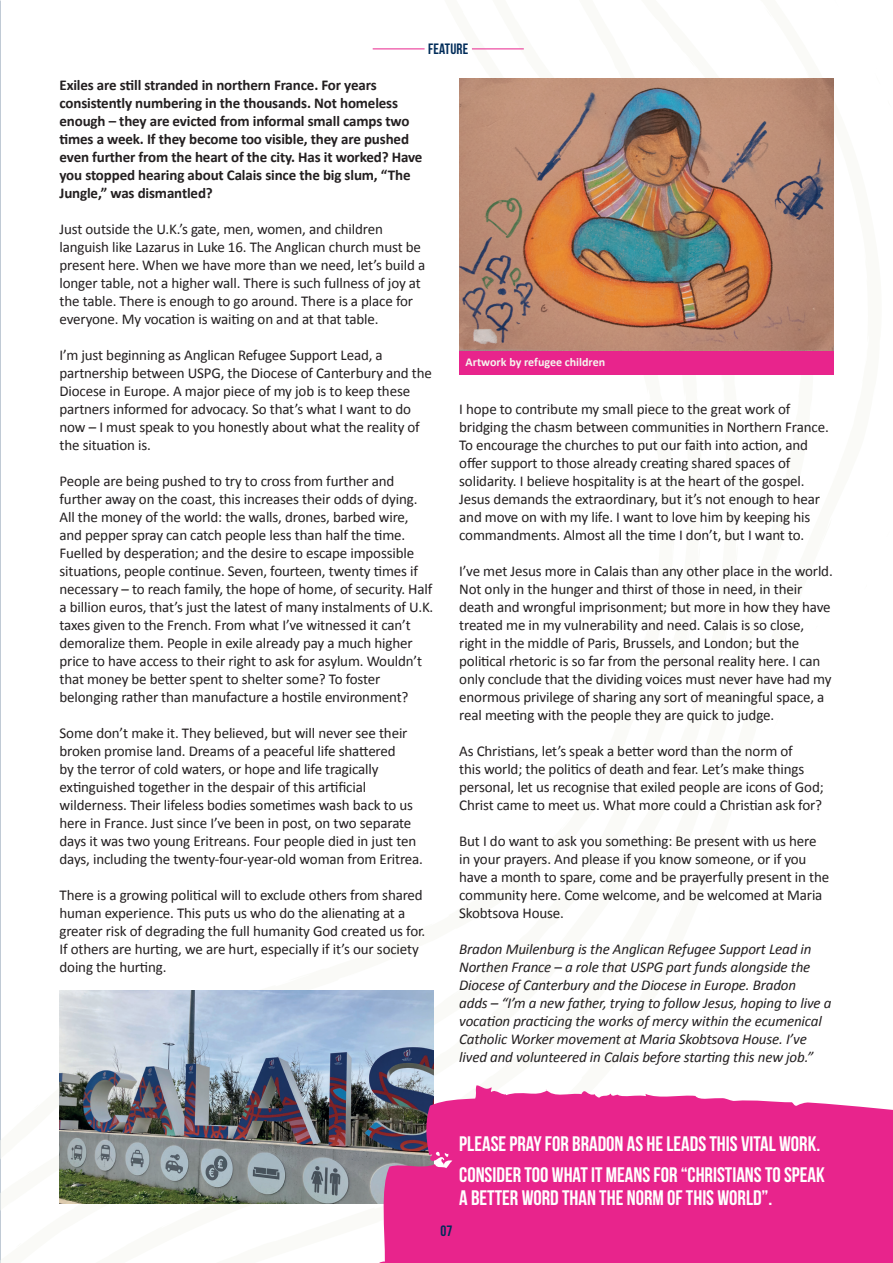
<style>
.page{position:relative;width:893px;height:1263px;background:#fff}
.page>*{position:absolute;margin:0;border:0;box-sizing:border-box;transform-origin:0 0}
.Body_text{font:700 21px/22.6px "Bebas Neue";color:#fff}
.Body_text-2{font:15px/18px "Calibri";letter-spacing:-.01em;color:#231f20}
.Body_text-3{font:italic 15px/18px "Calibri";letter-spacing:-.01em;color:#231f20}
.Body_text-4{font:700 15px/18px "Calibri";letter-spacing:-.01em;color:#231f20}
.t1{font:700 15px "Bebas Neue";letter-spacing:.01em;color:#002c59}
.Body_text-5{font:700 12px "Calibri";color:#f5f6ef}
</style>
<div class="page">
<svg style="left:483px;top:78px;width:15px;height:1px"></svg>
<img style="left:60px;top:990px;width:374px;height:213px">
<hr style="left:373px;top:49px;width:52px;height:1px;background:#e8248c">
<hr style="left:472px;top:49px;width:52px;height:1px;background:#e8248c">
<svg style="left:332px;top:1085px;width:561px;height:178px;background:#dc3f93"></svg>
<img style="left:459px;top:79px;width:374px;height:272px">
<div style="left:459px;top:351px;width:374px;height:24px;background:#e8248c"></div>
<p class="t1" style="left:428px;top:40px;width:41px">FEATURE</p>
<p class="Body_text-4" style="left:60px;top:75px;width:364px">Exiles are still stranded in northern France. For years consistently numbering in the thousands. Not homeless enough – they are evicted from informal small camps two times a week. If they become too visible, they are pushed even further from the heart of the city. Has it worked? Have you stopped hearing about Calais since the big slum, “The Jungle,” was dismantled?</p>
<p class="Body_text-2" style="left:60px;top:219px;width:367px">Just outside the U.K.’s gate, men, women, and children languish like Lazarus in Luke 16. The Anglican church must be present here. When we have more than we need, let’s build a longer table, not a higher wall. There is such fullness of joy at the table. There is enough to go around. There is a place for everyone. My vocation is waiting on and at that table.</p>
<p class="Body_text-2" style="left:60px;top:345px;width:374px">I’m just beginning as Anglican Refugee Support Lead, a partnership between USPG, the Diocese of Canterbury and the Diocese in Europe. A major piece of my job is to keep these partners informed for advocacy. So that’s what I want to do now – I must speak to you honestly about what the reality of the situation is.</p>
<p class="Body_text-2" style="left:60px;top:471px;width:375px">People are being pushed to try to cross from further and further away on the coast, this increases their odds of dying.<br>All the money of the world: the walls, drones, barbed wire, and pepper spray can catch people less than half the time.<br>Fuelled by desperation; and the desire to escape impossible situations, people continue. Seven, fourteen, twenty times if necessary – to reach family, the hope of home, of security. Half a billion euros, that’s just the latest of many instalments of U.K. taxes given to the French. From what I’ve witnessed it can’t demoralize them. People in exile already pay a much higher price to have access to their right to ask for asylum. Wouldn’t that money be better spent to shelter some? To foster belonging rather than manufacture a hostile environment?</p>
<p class="Body_text-2" style="left:60px;top:723px;width:365px">Some don’t make it. They believed, but will never see their broken promise land. Dreams of a peaceful life shattered<br>by the terror of cold waters, or hope and life tragically extinguished together in the despair of this artificial wilderness. Their lifeless bodies sometimes wash back to us here in France. Just since I’ve been in post, on two separate days it was two young Eritreans. Four people died in just ten days, including the twenty-four-year-old woman from Eritrea.</p>
<p class="Body_text-2" style="left:60px;top:885px;width:367px">There is a growing political will to exclude others from shared human experience. This puts us who do the alienating at a greater risk of degrading the full humanity God created us for.<br>If others are hurting, we are hurt, especially if it’s our society doing the hurting.</p>
<p class="Body_text-5" style="left:466px;top:355px;width:141px">Artwork by refugee children</p>
<p class="Body_text-2" style="left:459px;top:399px;width:371px">I hope to contribute my small piece to the great work of bridging the chasm between communities in Northern France.<br>To encourage the churches to put our faith into action, and offer support to those already creating shared spaces of solidarity. I believe hospitality is at the heart of the gospel.<br>Jesus demands the extraordinary, but it’s not enough to hear and move on with my life. I want to love him by keeping his commandments. Almost all the time I don’t, but I want to.</p>
<p class="Body_text-2" style="left:459px;top:561px;width:375px">I’ve met Jesus more in Calais than any other place in the world.<br>Not only in the hunger and thirst of those in need, in their death and wrongful imprisonment; but more in how they have treated me in my vulnerability and need. Calais is so close, right in the middle of Paris, Brussels, and London; but the political rhetoric is so far from the personal reality here. I can only conclude that the dividing voices must never have had my enormous privilege of sharing any sort of meaningful space, a real meeting with the people they are quick to judge.</p>
<p class="Body_text-2" style="left:459px;top:741px;width:366px">As Christians, let’s speak a better word than the norm of<br>this world; the politics of death and fear. Let’s make things personal, let us recognise that exiled people are icons of God; Christ came to meet us. What more could a Christian ask for?</p>
<p class="Body_text-2" style="left:459px;top:831px;width:371px">But I do want to ask you something: Be present with us here in your prayers. And please if you know someone, or if you have a month to spare, come and be prayerfully present in the community here. Come welcome, and be welcomed at Maria Skobtsova House.</p>
<p class="Body_text-3" style="left:459px;top:939px;width:374px">Bradon Muilenburg is the Anglican Refugee Support Lead in Northen France – a role that USPG part funds alongside the Diocese of Canterbury and the Diocese in Europe. Bradon<br>adds – “I’m a new father, trying to follow Jesus, hoping to live a vocation practicing the works of mercy within the ecumenical Catholic Worker movement at Maria Skobtsova House. I’ve lived and volunteered in Calais before starting this new job.”</p>
<p class="Body_text" style="left:459px;top:1132px;width:362px">PLEASE PRAY FOR BRADON AS HE LEADS THIS VITAL WORK.</p>
<p class="Body_text" style="left:459px;top:1163px;width:367px">CONSIDER TOO WHAT IT MEANS FOR “CHRISTIANS TO SPEAK<br>A BETTER WORD THAN THE NORM OF THIS WORLD”.</p>
<p class="t1" style="left:441px;top:1222px;width:13px">07</p>
</div>
